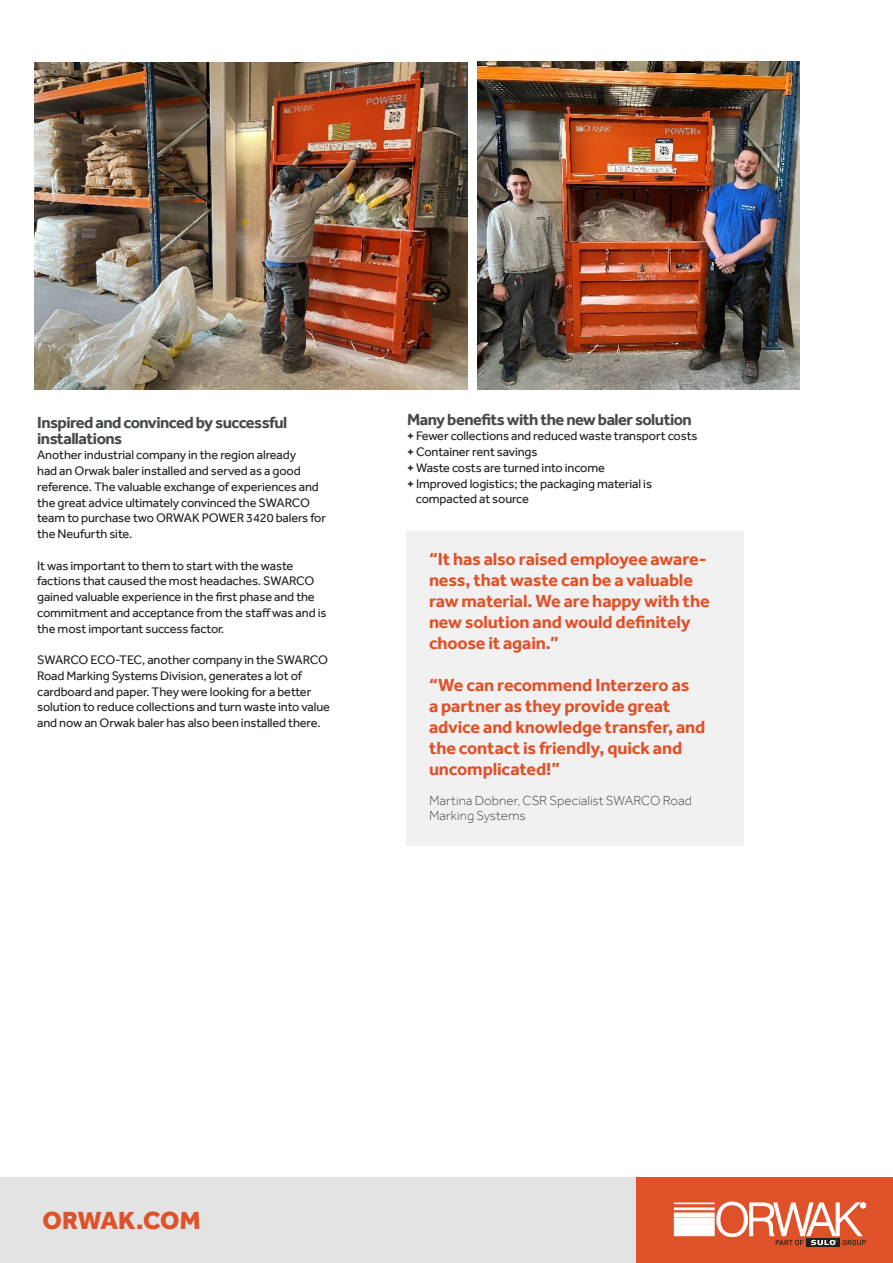
<style>
.page{position:relative;width:893px;height:1263px;background:#fff}
.page>*{position:absolute;margin:0;border:0;box-sizing:border-box;transform-origin:0 0}
.Headline_3{font:800 25.5px "Effra";letter-spacing:-.005em;color:#df5129}
.Body_Copy_-_8pt{font:700 18px/21px "Effra";letter-spacing:-.01em;color:#df5129}
.t1{font:700 16.5px/15.8px "Effra";letter-spacing:-.03em;color:#454949}
.Body_Copy_-_8pt-2{font:300 13.5px/15px "Effra";letter-spacing:.005em;color:#454949}
.t2{font:12.75px/15.8px "Effra";letter-spacing:-.01em;color:#231f20}
.s1{font-weight:700}
</style>
<div class="page">
<div style="left:0;top:1178px;width:637px;height:85px;background:#e3e3e3"></div>
<div style="left:637px;top:1178px;width:256px;height:85px;background:#df5129"></div>
<div style="left:674px;top:1225px;width:40px;height:11px;background:#fff;border:1px solid #fff"></div>
<div style="left:674px;top:1218px;width:40px;height:6px;background:#fff"></div>
<hr style="left:674px;top:1213px;width:40px;height:4px;background:#fff">
<div style="left:674px;top:1208px;width:40px;height:2px;background:#fff;border:1px solid #fff"></div>
<div style="left:674px;top:1203px;width:40px;height:1px;border:1px solid #fff"></div>
<svg style="left:807px;top:1245px;width:33px;height:2px"></svg>
<svg style="left:716px;top:1202px;width:150px;height:43px"></svg>
<img style="left:478px;top:62px;width:321px;height:327px">
<div style="left:406px;top:531px;width:338px;height:315px;background:#f1f1f2"></div>
<img style="left:34px;top:62px;width:434px;height:327px">
<p class="t1" style="left:37px;top:414px;width:252px">Inspired and convinced by successful installations</p>
<p class="t2" style="left:37px;top:447px;width:290px">Another industrial company in the region already<br>had an Orwak baler installed and served as a good reference. The valuable exchange of experiences and the great advice ultimately convinced the SWARCO team to purchase two ORWAK POWER 3420 balers for the Neufurth site.</p>
<p class="t2" style="left:37px;top:557px;width:291px">It was important to them to start with the waste factions that caused the most headaches. SWARCO gained valuable experience in the first phase and the commitment and acceptance from the staff was and is the most important success factor.</p>
<p class="t2" style="left:37px;top:652px;width:294px">SWARCO ECO-TEC, another company in the SWARCO Road Marking Systems Division, generates a lot of cardboard and paper. They were looking for a better solution to reduce collections and turn waste into value and now an Orwak baler has also been installed there.</p>
<p class="t1" style="left:407px;top:411px;width:286px">Many benefits with the new baler solution</p>
<p class="t2" style="left:407px;top:428px;width:292px"><span class="s1">+</span> Fewer collections and reduced waste transport costs</p>
<p class="t2" style="left:407px;top:444px;width:132px"><span class="s1">+</span> Container rent savings</p>
<p class="t2" style="left:407px;top:459px;width:199px"><span class="s1">+</span> Waste costs are turned into income</p>
<p class="t2" style="left:416px;top:475px;width:238px;text-indent:-9px"><span class="s1">+</span> Improved logistics; the packaging material is compacted at source</p>
<p class="Body_Copy_-_8pt" style="left:429px;top:549px;width:282px">“It has also raised employee aware&shy;ness, that waste can be a valuable raw material. We are happy with the new solution and would definitely choose it again.”</p>
<p class="Body_Copy_-_8pt" style="left:429px;top:675px;width:278px">“We can recommend Interzero as<br>a partner as they provide great advice and knowledge transfer, and the contact is friendly, quick and uncomplicated!”</p>
<p class="Body_Copy_-_8pt-2" style="left:429px;top:793px;width:265px">Martina Dobner, CSR Specialist SWARCO Road<br>Marking Systems</p>
<p class="Headline_3" style="left:43px;top:1205px;width:159px">ORWAK.COM</p>
</div>
